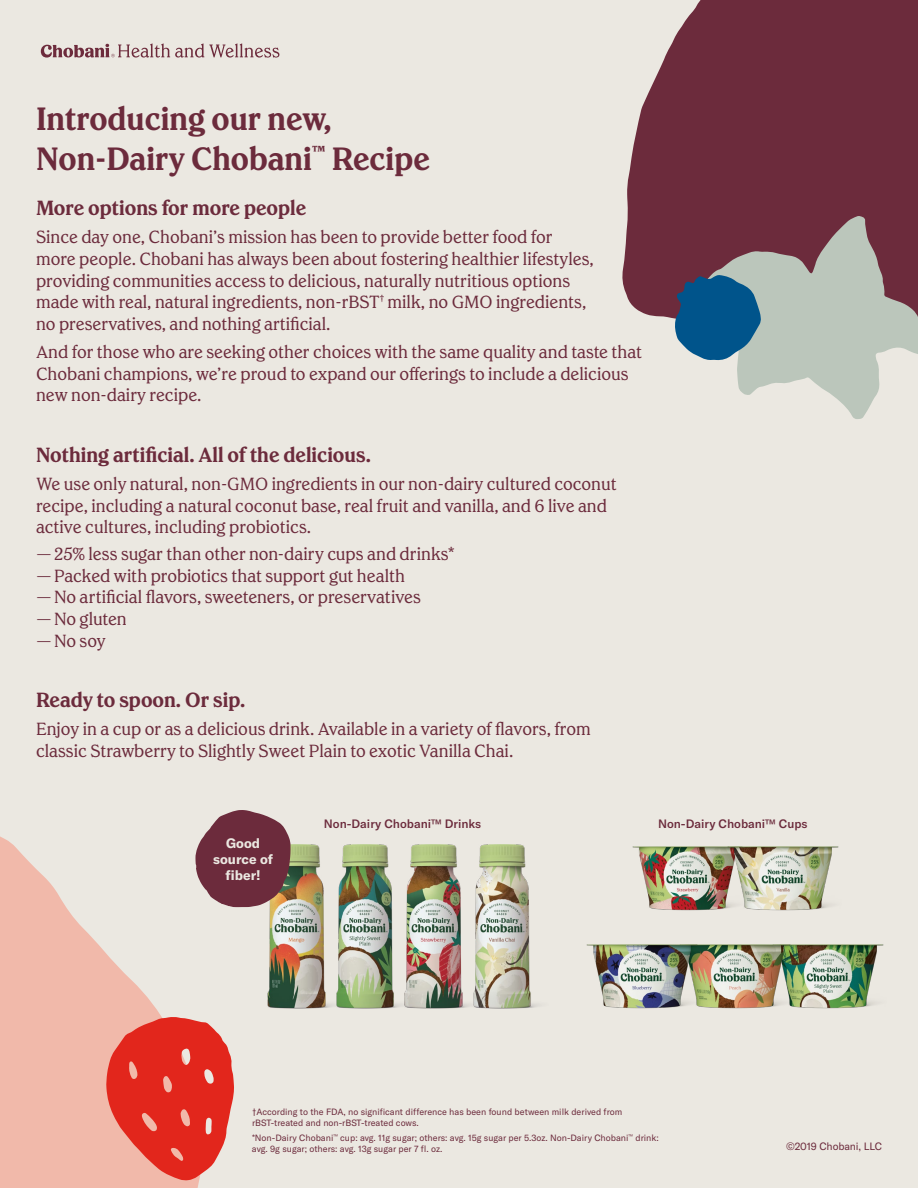
<style>
.page{position:relative;width:918px;height:1188px;background:#ebe8e1}
.page>*{position:absolute;margin:0;border:0;box-sizing:border-box;transform-origin:0 0}
.t1{font:600 33px/39.6px "Chobani Serif";color:#6c2b3c}
.t2{font:600 21px "Chobani Serif";color:#6c2b3c}
.t3{font:18px/21.6px "Chobani Serif";color:#6c2b3c}
.t4{font:700 13.5px/16.2px "Chobani Sans";letter-spacing:.005em;color:#ebe8e1;text-align:center}
.t5{font:500 12px "Chobani Sans";color:#6c2b3c}
.t6{font:10.5px "Chobani Sans";letter-spacing:-.01em;color:#6c2b3c}
.t7{font:9px/10.8px "Chobani Sans";color:#6c2b3c}
</style>
<div class="page">
<svg style="left:41px;top:43px;width:238px;height:15px;background:#c5afaf"></svg>
<img style="left:794px;top:933px;width:92px;height:85px">
<img style="left:700px;top:933px;width:94px;height:85px">
<img style="left:257px;top:837px;width:69px;height:180px">
<img style="left:326px;top:837px;width:68px;height:180px">
<img style="left:394px;top:837px;width:86px;height:180px">
<img style="left:463px;top:836px;width:85px;height:180px">
<svg style="left:195px;top:810px;width:96px;height:97px;background:#7d4650"></svg>
<img style="left:584px;top:933px;width:116px;height:85px">
<img style="left:629px;top:836px;width:95px;height:85px">
<img style="left:724px;top:836px;width:117px;height:85px">
<svg style="left:622px;top:0;width:296px;height:342px;background:#7a404e"></svg>
<svg style="left:0;top:816px;width:206px;height:372px;background:#edccc0"></svg>
<svg style="left:106px;top:1017px;width:128px;height:164px;background:#e55449"></svg>
<svg style="left:700px;top:216px;width:218px;height:203px;background:#b2a7a4"></svg>
<svg style="left:674px;top:275px;width:87px;height:85px;background:#2b6891"></svg>
<h1 class="t1" style="left:36px;top:99px;width:395px">Introducing our new,<br>Non-Dairy Chobani<sup>™</sup> Recipe</h1>
<p class="t2" style="left:36px;top:195px;width:272px">More options for more people</p>
<p class="t3" style="left:36px;top:226px;width:559px">Since day one, Chobani’s mission has been to provide better food for more people. Chobani has always been about fostering healthier lifestyles, providing communities access to delicious, naturally nutritious options made with real, natural ingredients, non-rBST<sup>†</sup> milk, no GMO ingredients, no preservatives, and nothing artificial.</p>
<p class="t3" style="left:36px;top:341px;width:608px">And for those who are seeking other choices with the same quality and taste that<br>Chobani champions, we’re proud to expand our offerings to include a delicious new non-dairy recipe.</p>
<p class="t2" style="left:36px;top:442px;width:336px">Nothing artificial. All of the delicious.</p>
<p class="t3" style="left:36px;top:473px;width:582px">We use only natural, non-GMO ingredients in our non-dairy cultured coconut recipe, including a natural coconut base, real fruit and vanilla, and 6 live and active cultures, including probiotics.</p>
<p class="t3" style="left:36px;top:543px;width:420px">—25% less sugar than other non-dairy cups and drinks* —Packed with probiotics that support gut health<br>—No artificial flavors, sweeteners, or preservatives —No gluten<br>—No soy</p>
<p class="t2" style="left:36px;top:687px;width:211px">Ready to spoon. Or sip.</p>
<p class="t3" style="left:36px;top:718px;width:556px">Enjoy in a cup or as a delicious drink. Available in a variety of flavors, from classic Strawberry to Slightly Sweet Plain to exotic Vanilla Chai.</p>
<p class="t4" style="left:213px;top:835px;width:61px">Good source of fiber!</p>
<p class="t5" style="left:324px;top:816px;width:159px">Non-Dairy Chobani™ Drinks</p>
<p class="t5" style="left:658px;top:817px;width:151px">Non-Dairy Chobani™ Cups</p>
<p class="t7" style="left:252px;top:1107px;width:372px">†According to the FDA, no significant difference has been found between milk derived from rBST-treated and non-rBST-treated cows.</p>
<p class="t7" style="left:252px;top:1133px;width:408px">*Non-Dairy Chobani<sup>™</sup> cup: avg. 11g sugar; others: avg. 15g sugar per 5.3oz. Non-Dairy Chobani<sup>™</sup> drink: avg. 9g sugar; others: avg. 13g sugar per 7 fl. oz.</p>
<p class="t6" style="left:786px;top:1140px;width:97px">©2019 Chobani, LLC</p>
</div>
